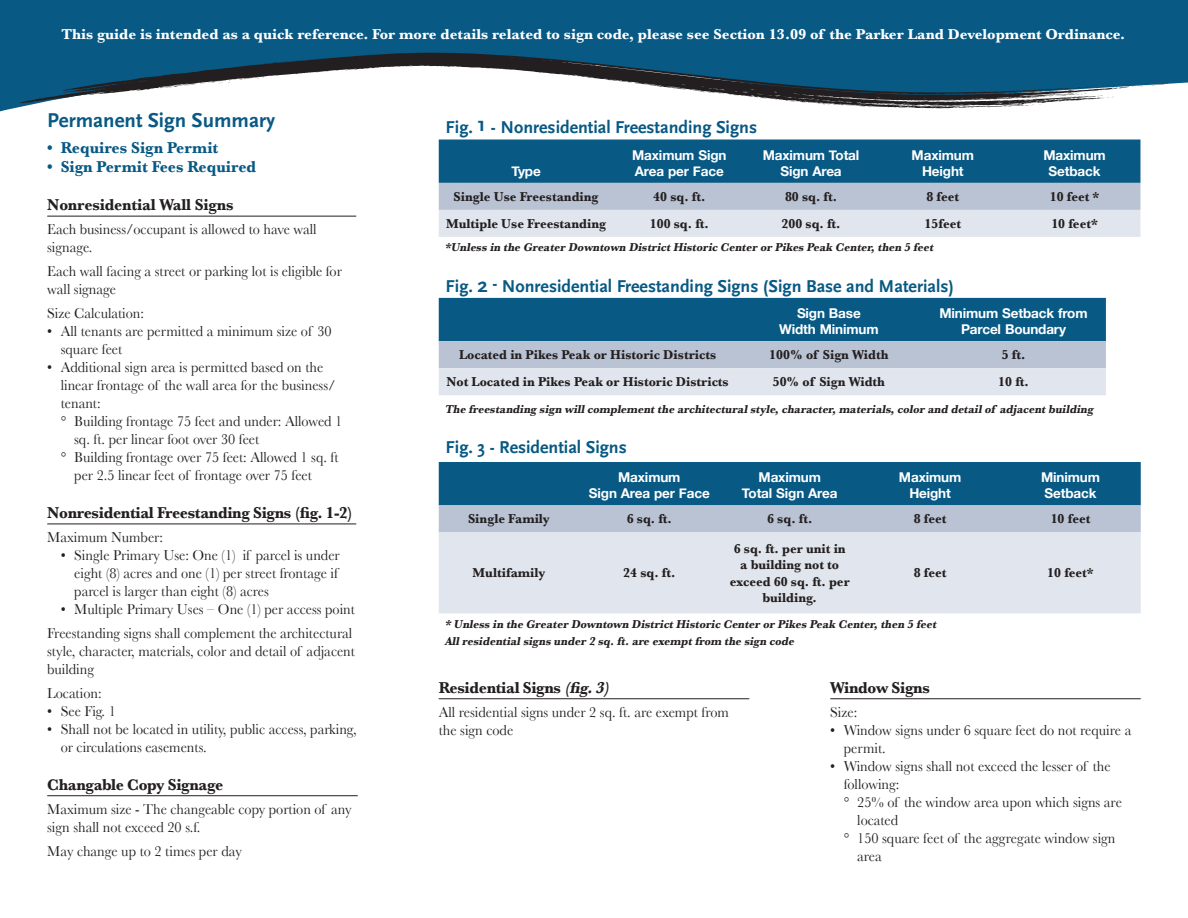
<style>
.page{position:relative;width:1188px;height:918px;background:#fff}
.page>*{position:absolute;margin:0;border:0;box-sizing:border-box;transform-origin:0 0}
.Subhead_1{font:700 21px "Scala Sans";color:#085984}
.Subhead_1-2{font:700 18px "Scala Sans";color:#085984}
.Subhead_1-3{font:700 16.5px "Baskerville";letter-spacing:-.02em;color:#231f20;scale:.95 1}
.t1{font:700 16.5px "Baskerville";color:#085984;scale:.95 1}
.Subhead_1-4{font:15px/18px "Baskerville";color:#231f20;scale:.95 1}
.t2{font:700 15px "Baskerville";color:#fff}
.Program_Age{font:700 13.5px/16.2px "Baskerville";color:#231f20;text-align:center;scale:.95 1}
.Headline_level_2{font:700 13.5px/16.2px "Helvetica Neue";letter-spacing:-.01em;color:#fff;text-align:center}
.Program_Age-2{font:italic 700 12px/16.5px "Baskerville";color:#231f20;scale:.95 1}
.s1{font-size:21px}
.s2{font-style:italic}
</style>
<div class="page">
<div style="left:0;top:0;width:1188px;height:111px;background:#085984"></div>
<svg style="left:1131px;top:83px;width:39px;height:4px"></svg>
<svg style="left:19px;top:53px;width:1111px;height:55px"></svg>
<svg style="left:1049px;top:86px;width:74px;height:14px"></svg>
<svg style="left:981px;top:90px;width:61px;height:18px"></svg>
<svg style="left:921px;top:94px;width:53px;height:13px"></svg>
<svg style="left:841px;top:98px;width:71px;height:10px"></svg>
<svg style="left:807px;top:102px;width:24px;height:3px"></svg>
<svg style="left:755px;top:97px;width:27px;height:4px"></svg>
<svg style="left:693px;top:90px;width:51px;height:7px"></svg>
<svg style="left:571px;top:75px;width:9px;height:2px"></svg>
<svg style="left:313px;top:58px;width:12px;height:1px"></svg>
<svg style="left:159px;top:77px;width:105px;height:12px"></svg>
<hr style="left:47px;top:216px;width:309px;height:1px;background:#231f20">
<hr style="left:47px;top:524px;width:309px;height:1px;background:#231f20">
<hr style="left:47px;top:795px;width:311px;height:1px;background:#231f20">
<svg style="left:439px;top:140px;width:701px;height:97px;background:#769db7"></svg>
<svg style="left:439px;top:298px;width:667px;height:97px;background:#759db7"></svg>
<svg style="left:439px;top:462px;width:702px;height:70px;background:#4c81a2"></svg>
<div style="left:439px;top:532px;width:702px;height:81px;background:#e1e5ed"></div>
<hr style="left:439px;top:698px;width:310px;height:1px;background:#231f20">
<hr style="left:830px;top:698px;width:311px;height:1px;background:#231f20">
<p class="t2" style="left:61px;top:26px;width:1065px">This guide is intended as a quick reference. For more details related to sign code, please see Section 13.09 of the Parker Land Development Ordinance.</p>
<p class="Subhead_1" style="left:47px;top:109px;width:230px">Permanent Sign Summary</p>
<p class="t1" style="left:47px;top:137px;width:182px">• Requires Sign Permit</p>
<p class="t1" style="left:47px;top:157px;width:221px">• Sign Permit Fees Required</p>
<p class="Subhead_1-3" style="left:47px;top:195px;width:198px">Nonresidential Wall Signs</p>
<p class="Subhead_1-4" style="left:47px;top:220px;width:285px">Each business/occupant is allowed to have wall signage.</p>
<p class="Subhead_1-4" style="left:47px;top:262px;width:312px">Each wall facing a street or parking lot is eligible for wall signage</p>
<p class="Subhead_1-4" style="left:47px;top:304px;width:103px">Size Calculation:</p>
<p class="Subhead_1-4" style="left:61px;top:322px;width:287px;text-indent:-14px">• All tenants are permitted a minimum size of 30 square feet</p>
<p class="Subhead_1-4" style="left:61px;top:358px;width:291px;text-indent:-14px">• Additional sign area is permitted based on the linear frontage of the wall area for the business/ tenant:</p>
<p class="Subhead_1-4" style="left:74px;top:412px;width:284px;text-indent:-14px">° Building frontage 75 feet and under: Allowed 1 sq. ft. per linear foot over 30 feet</p>
<p class="Subhead_1-4" style="left:74px;top:448px;width:280px;text-indent:-14px">° Building frontage over 75 feet: Allowed 1 sq. ft per 2.5 linear feet of frontage over 75 feet</p>
<p class="Subhead_1-3" style="left:47px;top:503px;width:323px">Nonresidential Freestanding Signs (fig. 1-2)</p>
<p class="Subhead_1-4" style="left:47px;top:528px;width:123px">Maximum Number:</p>
<p class="Subhead_1-4" style="left:74px;top:546px;width:281px;text-indent:-14px">• Single Primary Use: One (1) if parcel is under eight (8) acres and one (1) per street frontage if parcel is larger than eight (8) acres</p>
<p class="Subhead_1-4" style="left:61px;top:600px;width:311px">• Multiple Primary Uses – One (1) per access point</p>
<p class="Subhead_1-4" style="left:47px;top:624px;width:326px">Freestanding signs shall complement the architectural style, character, materials, color and detail of adjacent building</p>
<p class="Subhead_1-4" style="left:47px;top:684px;width:59px">Location:</p>
<p class="Subhead_1-4" style="left:47px;top:702px;width:74px">• See Fig. 1</p>
<p class="Subhead_1-4" style="left:61px;top:720px;width:313px;text-indent:-14px">• Shall not be located in utility, public access, parking, or circulations easements.</p>
<p class="Subhead_1-3" style="left:47px;top:775px;width:187px">Changable Copy Signage</p>
<p class="Subhead_1-4" style="left:47px;top:800px;width:322px">Maximum size - The changeable copy portion of any sign shall not exceed 20 s.f.</p>
<p class="Subhead_1-4" style="left:47px;top:842px;width:206px">May change up to 2 times per day</p>
<p class="Subhead_1-2" style="left:446px;top:117px;width:313px">Fig. <span class="s1">1</span> - Nonresidential Freestanding Signs</p>
<p class="Headline_level_2" style="left:511px;top:163px;width:31px">Type</p>
<p class="Headline_level_2" style="left:632px;top:146px;width:96px;text-align:left">Maximum Sign<br>Area per Face</p>
<p class="Headline_level_2" style="left:763px;top:146px;width:98px">Maximum Total<br>Sign Area</p>
<p class="Headline_level_2" style="left:912px;top:146px;width:64px">Maximum</p>
<p class="Headline_level_2" style="left:922px;top:163px;width:43px">Height</p>
<p class="Headline_level_2" style="left:1043px;top:146px;width:64px">Maximum</p>
<p class="Headline_level_2" style="left:1049px;top:163px;width:53px">Setback</p>
<p class="Program_Age" style="left:454px;top:188px;width:154px">Single Use Freestanding</p>
<p class="Program_Age" style="left:653px;top:188px;width:56px">40 sq. ft.</p>
<p class="Program_Age" style="left:785px;top:188px;width:56px">80 sq. ft.</p>
<p class="Program_Age" style="left:926px;top:188px;width:36px">8 feet</p>
<p class="Program_Age" style="left:1050px;top:188px;width:54px">10 feet *</p>
<p class="Program_Age" style="left:446px;top:215px;width:170px">Multiple Use Freestanding</p>
<p class="Program_Age" style="left:650px;top:215px;width:64px">100 sq. ft.</p>
<p class="Program_Age" style="left:782px;top:215px;width:64px">200 sq. ft.</p>
<p class="Program_Age" style="left:925px;top:215px;width:40px">15feet</p>
<p class="Program_Age" style="left:1051px;top:215px;width:50px">10 feet*</p>
<p class="Program_Age-2" style="left:445px;top:239px;width:518px">*Unless in the Greater Downtown DistrictHistoric Center or Pikes Peak Center,then 5 feet</p>
<p class="Subhead_1-2" style="left:446px;top:276px;width:510px">Fig. <span class="s1">2</span> - Nonresidential Freestanding Signs (Sign Base and Materials)</p>
<p class="Headline_level_2" style="left:797px;top:305px;width:65px">Sign Base</p>
<p class="Headline_level_2" style="left:779px;top:321px;width:101px">Width Minimum</p>
<p class="Headline_level_2" style="left:940px;top:305px;width:150px">Minimum Setback from<br>Parcel Boundary</p>
<p class="Program_Age" style="left:459px;top:347px;width:272px">Located in Pikes Peak or Historic Districts</p>
<p class="Program_Age" style="left:769px;top:347px;width:127px">100% of Sign Width</p>
<p class="Program_Age" style="left:1002px;top:347px;width:26px">5 ft.</p>
<p class="Program_Age" style="left:447px;top:374px;width:299px">Not Located in Pikes Peak or Historic Districts</p>
<p class="Program_Age" style="left:773px;top:374px;width:120px">50% of Sign Width</p>
<p class="Program_Age" style="left:998px;top:374px;width:34px">10 ft.</p>
<p class="Program_Age-2" style="left:445px;top:401px;width:687px">The freestanding sign willcomplementthe architecturalstyle,character,materials,color and detailof adj acentbuilding</p>
<p class="Subhead_1-2" style="left:446px;top:437px;width:183px">Fig. 3 - Residential Signs</p>
<p class="Headline_level_2" style="left:589px;top:469px;width:122px">Maximum<br>Sign Area per Face</p>
<p class="Headline_level_2" style="left:742px;top:469px;width:97px">Maximum<br>Total Sign Area</p>
<p class="Headline_level_2" style="left:899px;top:469px;width:64px">Maximum</p>
<p class="Headline_level_2" style="left:909px;top:485px;width:43px">Height</p>
<p class="Headline_level_2" style="left:1041px;top:469px;width:60px">Minimum</p>
<p class="Headline_level_2" style="left:1045px;top:485px;width:53px">Setback</p>
<p class="Program_Age" style="left:468px;top:511px;width:87px">Single Family</p>
<p class="Program_Age" style="left:627px;top:511px;width:49px">6 sq. ft.</p>
<p class="Program_Age" style="left:767px;top:511px;width:49px">6 sq. ft.</p>
<p class="Program_Age" style="left:914px;top:511px;width:36px">8 feet</p>
<p class="Program_Age" style="left:1051px;top:511px;width:43px">10 feet</p>
<p class="Program_Age" style="left:473px;top:565px;width:78px">Multifamily</p>
<p class="Program_Age" style="left:623px;top:565px;width:56px">24 sq. ft.</p>
<p class="Program_Age" style="left:730px;top:541px;width:128px">6 sq. ft. per unit in a building not to exceed 60 sq. ft. per building.</p>
<p class="Program_Age" style="left:914px;top:565px;width:36px">8 feet</p>
<p class="Program_Age" style="left:1047px;top:565px;width:50px">10 feet*</p>
<p class="Program_Age-2" style="left:445px;top:616px;width:521px">* Unless in the Greater Downtown DistrictHistoric Center or Pikes Peak Center,then 5 feet<br>Allresidentialsigns under 2 sq.ft.are exemptfrom the sign code</p>
<p class="Subhead_1-3" style="left:439px;top:678px;width:184px">Residential Signs <span class="s2">(fig.3)</span></p>
<p class="Subhead_1-4" style="left:439px;top:703px;width:307px">All residential signs under 2 sq. ft. are exempt from the sign code</p>
<p class="Subhead_1-3" style="left:830px;top:678px;width:106px">Window Signs</p>
<p class="Subhead_1-4" style="left:830px;top:703px;width:30px">Size:</p>
<p class="Subhead_1-4" style="left:844px;top:721px;width:304px;text-indent:-14px">• Window signs under 6 square feet do not require a permit.</p>
<p class="Subhead_1-4" style="left:844px;top:757px;width:283px;text-indent:-14px">• Window signs shall not exceed the lesser of the following:</p>
<p class="Subhead_1-4" style="left:857px;top:793px;width:280px;text-indent:-14px">° 25% of the window area upon which signs are located</p>
<p class="Subhead_1-4" style="left:857px;top:829px;width:273px;text-indent:-14px">° 150 square feet of the aggregate window sign area</p>
</div>
